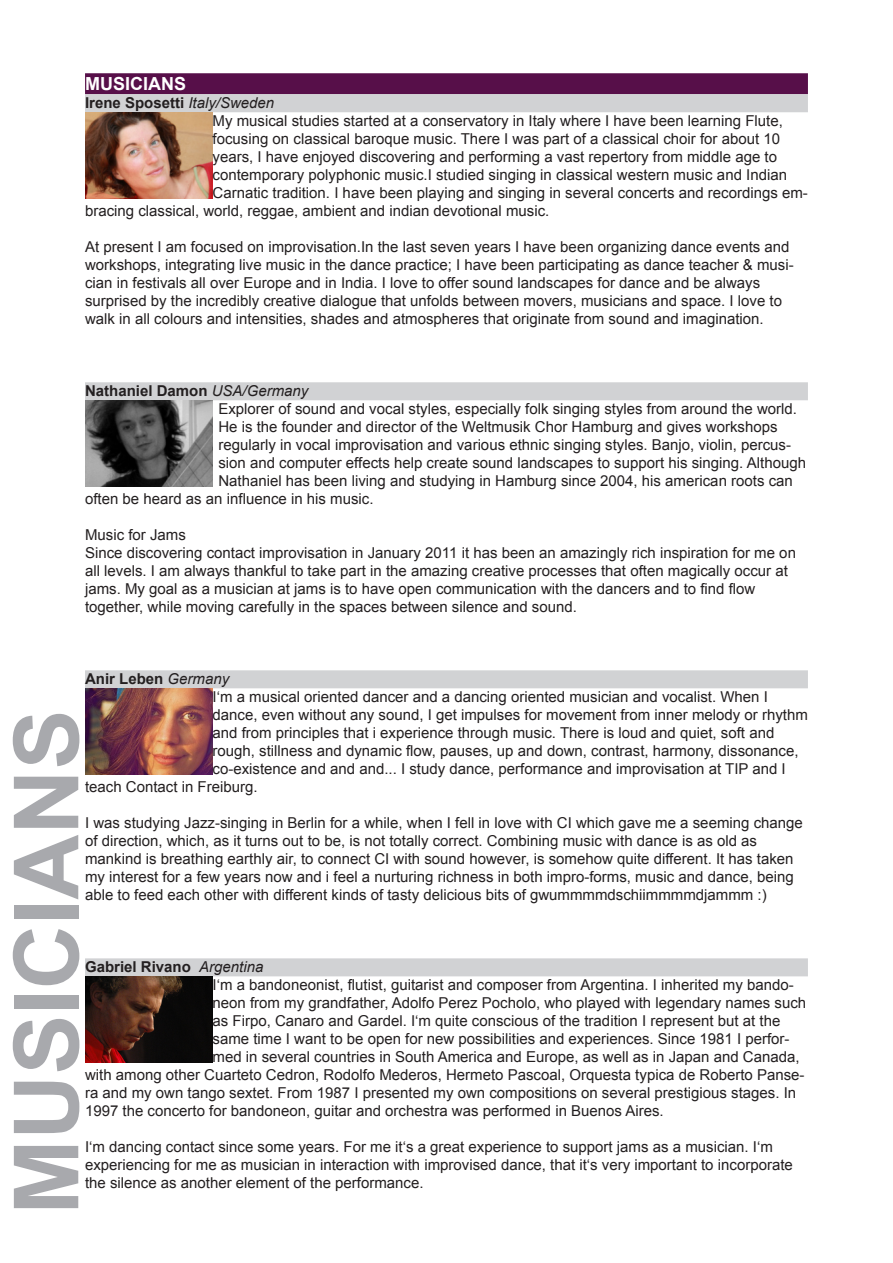
<style>
.page{position:relative;width:893px;height:1263px;background:#fff}
.page>*{position:absolute;margin:0;border:0;box-sizing:border-box;transform-origin:0 0}
.t1{font:700 90px "Arial";color:#a8a9ad}
.t2{font:700 18px "Arial";color:#fff}
.t3{font:15px/18px "Arial";color:#231f20}
.t4{font:700 15px "Arial";color:#231f20}
.s1{font-weight:400;font-style:italic}
</style>
<div class="page">
<div style="left:85px;top:73px;width:723px;height:21px;background:#570f49"></div>
<div style="left:85px;top:94px;width:723px;height:18px;background:#d1d2d4"></div>
<div style="left:85px;top:382px;width:723px;height:18px;background:#d1d2d4"></div>
<div style="left:85px;top:670px;width:723px;height:18px;background:#d1d2d4"></div>
<div style="left:85px;top:958px;width:723px;height:18px;background:#d1d2d4"></div>
<img style="left:85px;top:112px;width:128px;height:86px">
<img style="left:85px;top:400px;width:128px;height:86px">
<img style="left:85px;top:688px;width:128px;height:86px">
<img style="left:85px;top:976px;width:128px;height:86px">
<p class="t2" style="left:85px;top:72px;width:102px">MUSICIANS</p>
<p class="t4" style="left:85px;top:93px;width:191px">Irene Sposetti <span class="s1">Italy/Sweden</span></p>
<p class="t3" style="left:213px;top:112px;width:572px">My musical studies started at a conservatory in Italy where I have been learning Flute,</p>
<p class="t3" style="left:213px;top:130px;width:569px">focusing on classical baroque music. There I was part of a classical choir for about 10</p>
<p class="t3" style="left:213px;top:148px;width:566px">years, I have enjoyed discovering and performing a vast repertory from middle age to</p>
<p class="t3" style="left:213px;top:166px;width:576px">contemporary polyphonic music.I studied singing in classical western music and Indian</p>
<p class="t3" style="left:213px;top:184px;width:597px">Carnatic tradition. I have been playing and singing in several concerts and recordings em-</p>
<p class="t3" style="left:85px;top:202px;width:466px">bracing classical, world, reggae, ambient and indian devotional music.</p>
<p class="t3" style="left:85px;top:238px;width:710px">At present I am focused on improvisation.In the last seven years I have been organizing dance events and workshops, integrating live music in the dance practice; I have been participating as dance teacher &amp; musi&shy;cian in festivals all over Europe and in India. I love to offer sound landscapes for dance and be always surprised by the incredibly creative dialogue that unfolds between movers, musicians and space. I love to walk in all colours and intensities, shades and atmospheres that originate from sound and imagination.</p>
<p class="t4" style="left:85px;top:381px;width:225px">Nathaniel Damon <span class="s1">USA/Germany</span></p>
<p class="t3" style="left:218px;top:400px;width:580px">Explorer of sound and vocal styles, especially folk singing styles from around the world.</p>
<p class="t3" style="left:218px;top:418px;width:561px">He is the founder and director of the Weltmusik Chor Hamburg and gives workshops</p>
<p class="t3" style="left:218px;top:436px;width:574px">regularly in vocal improvisation and various ethnic singing styles. Banjo, violin, percus-</p>
<p class="t3" style="left:218px;top:454px;width:589px">sion and computer effects help create sound landscapes to support his singing. Although</p>
<p class="t3" style="left:218px;top:472px;width:576px">Nathaniel has been living and studying in Hamburg since 2004, his american roots can</p>
<p class="t3" style="left:85px;top:490px;width:290px">often be heard as an influence in his music.</p>
<p class="t3" style="left:85px;top:526px;width:712px">Music for Jams<br>Since discovering contact improvisation in January 2011 it has been an amazingly rich inspiration for me on all levels. I am always thankful to take part in the amazing creative processes that often magically occur at jams. My goal as a musician at jams is to have open communication with the dancers and to find flow together, while moving carefully in the spaces between silence and sound.</p>
<p class="t4" style="left:85px;top:669px;width:146px">Anir Leben <span class="s1">Germany</span></p>
<p class="t3" style="left:213px;top:688px;width:557px">I‘m a musical oriented dancer and a dancing oriented musician and vocalist. When I</p>
<p class="t3" style="left:213px;top:706px;width:597px">dance, even without any sound, I get impulses for movement from inner melody or rhythm</p>
<p class="t3" style="left:213px;top:724px;width:563px">and from principles that i experience through music. There is loud and quiet, soft and</p>
<p class="t3" style="left:213px;top:742px;width:587px">rough, stillness and dynamic flow, pauses, up and down, contrast, harmony, dissonance,</p>
<p class="t3" style="left:213px;top:760px;width:575px">co-existence and and and... I study dance, performance and improvisation at TIP and I</p>
<p class="t3" style="left:85px;top:778px;width:174px">teach Contact in Freiburg.</p>
<p class="t3" style="left:85px;top:814px;width:719px">I was studying Jazz-singing in Berlin for a while, when I fell in love with CI which gave me a seeming change of direction, which, as it turns out to be, is not totally correct. Combining music with dance is as old as mankind is breathing earthly air, to connect CI with sound however, is somehow quite different. It has taken my interest for a few years now and i feel a nurturing richness in both impro-forms, music and dance, being able to feed each other with different kinds of tasty delicious bits of gwummmmdschiimmmmdjammm :)</p>
<h1 class="t1" style="left:-13px;top:1214px;width:506px;rotate:-90deg">MUSICIANS</h1>
<p class="t4" style="left:85px;top:957px;width:180px">Gabriel Rivano <span class="s1">Argentina</span></p>
<p class="t3" style="left:213px;top:976px;width:583px">I‘m a bandoneonist, flutist, guitarist and composer from Argentina. I inherited my bando-</p>
<p class="t3" style="left:213px;top:994px;width:595px">neon from my grandfather, Adolfo Perez Pocholo, who played with legendary names such</p>
<p class="t3" style="left:213px;top:1012px;width:569px">as Firpo, Canaro and Gardel. I‘m quite conscious of the tradition I represent but at the</p>
<p class="t3" style="left:213px;top:1030px;width:578px">same time I want to be open for new possibilities and experiences. Since 1981 I perfor-</p>
<p class="t3" style="left:213px;top:1048px;width:588px">med in several countries in South America and Europe, as well as in Japan and Canada,</p>
<p class="t3" style="left:85px;top:1066px;width:721px">with among other Cuarteto Cedron, Rodolfo Mederos, Hermeto Pascoal, Orquesta typica de Roberto Panse-</p>
<p class="t3" style="left:85px;top:1084px;width:713px">ra and my own tango sextet. From 1987 I presented my own compositions on several prestigious stages. In</p>
<p class="t3" style="left:85px;top:1102px;width:580px">1997 the concerto for bandoneon, guitar and orchestra was performed in Buenos Aires.</p>
<p class="t3" style="left:85px;top:1138px;width:709px">I‘m dancing contact since some years. For me it‘s a great experience to support jams as a musician. I‘m experiencing for me as musician in interaction with improvised dance, that it‘s very important to incorporate</p>
<p class="t3" style="left:85px;top:1174px;width:340px">the silence as another element of the performance.</p>
</div>
